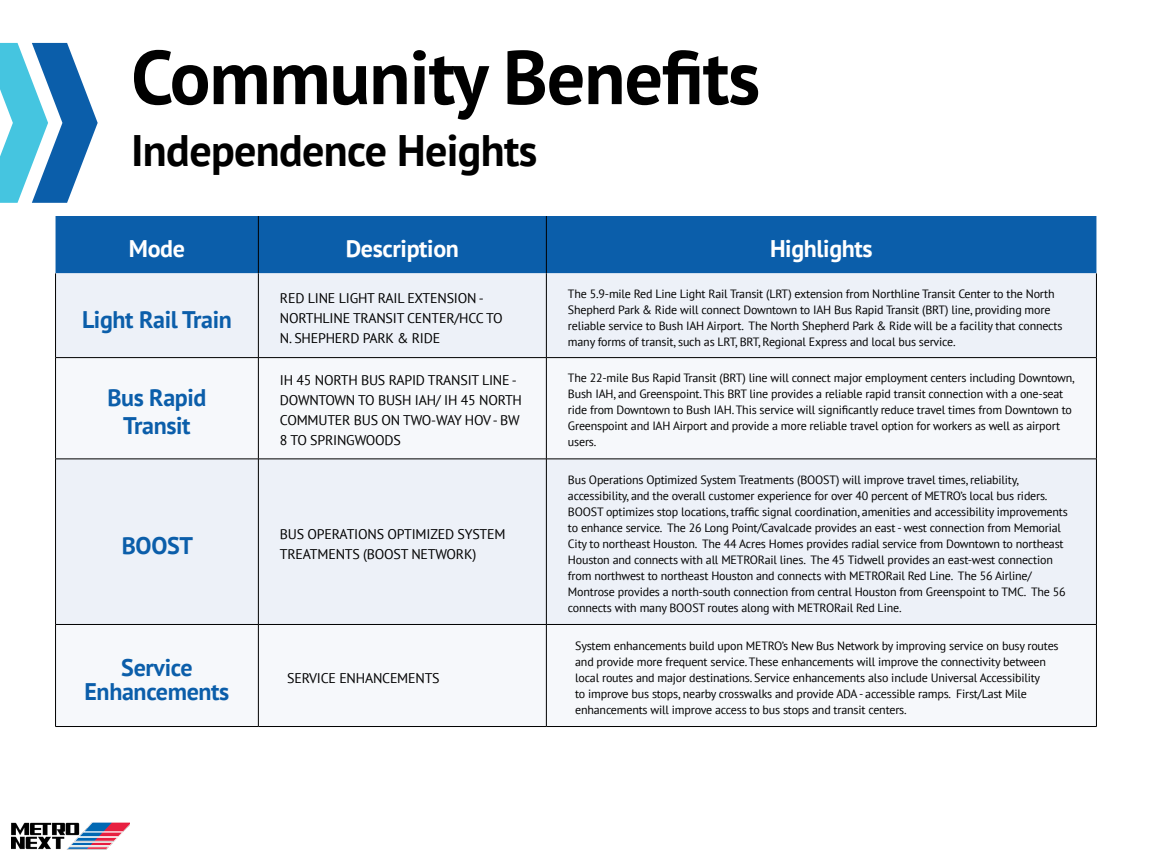
<style>
.page{position:relative;width:1152px;height:864px;background:#fff}
.page>*{position:absolute;margin:0;border:0;box-sizing:border-box;transform-origin:0 0}
.t1{font:700 76px "PT Sans";letter-spacing:-.015em;color:#000}
.t2{font:700 44px "PT Sans";letter-spacing:-.015em;color:#000}
.t3{font:700 24px/28px "PT Sans";letter-spacing:-.015em;color:#0b5eaa;text-align:center}
.t4{font:700 24px "PT Sans";letter-spacing:-.015em;color:#fff}
.t5{font:14px/20px "PT Sans";letter-spacing:-.015em;color:#000}
.t6{font:12px/16px "PT Sans";letter-spacing:-.015em;color:#000}
</style>
<div class="page">
<img style="left:12px;top:822px;width:118px;height:28px">
<svg style="left:0;top:43px;width:98px;height:160px"></svg>
<div style="left:56px;top:216px;width:1040px;height:57px;background:#0b5eaa"></div>
<div style="left:56px;top:273px;width:1040px;height:84px;background:#edf1f8"></div>
<svg style="left:56px;top:358px;width:1040px;height:368px;fill:#f6f8fb"></svg>
<hr style="left:258px;top:216px;width:1px;height:57px;background:#000">
<hr style="left:546px;top:216px;width:1px;height:57px;background:#000">
<hr style="left:55px;top:273px;width:1px;height:84px;background:#000">
<hr style="left:258px;top:273px;width:1px;height:84px;background:#000">
<hr style="left:546px;top:273px;width:1px;height:84px;background:#000">
<hr style="left:1096px;top:273px;width:1px;height:84px;background:#000">
<hr style="left:55px;top:357px;width:203px;height:1px;background:#000">
<hr style="left:55px;top:358px;width:1px;height:101px;background:#000">
<hr style="left:258px;top:357px;width:288px;height:1px;background:#000">
<hr style="left:258px;top:358px;width:1px;height:101px;background:#000">
<hr style="left:546px;top:357px;width:551px;height:1px;background:#000">
<hr style="left:546px;top:358px;width:1px;height:101px;background:#000">
<hr style="left:1096px;top:358px;width:1px;height:101px;background:#000">
<hr style="left:55px;top:459px;width:203px;height:1px;background:#000">
<hr style="left:55px;top:459px;width:1px;height:165px;background:#000">
<hr style="left:258px;top:459px;width:288px;height:1px;background:#000">
<hr style="left:258px;top:459px;width:1px;height:165px;background:#000">
<hr style="left:546px;top:459px;width:551px;height:1px;background:#000">
<hr style="left:546px;top:459px;width:1px;height:165px;background:#000">
<hr style="left:1096px;top:459px;width:1px;height:165px;background:#000">
<hr style="left:55px;top:624px;width:203px;height:1px;background:#000">
<hr style="left:55px;top:625px;width:1px;height:101px;background:#000">
<hr style="left:258px;top:624px;width:288px;height:1px;background:#000">
<hr style="left:258px;top:625px;width:1px;height:101px;background:#000">
<hr style="left:546px;top:624px;width:551px;height:1px;background:#000">
<hr style="left:546px;top:625px;width:1px;height:101px;background:#000">
<hr style="left:1096px;top:625px;width:1px;height:101px;background:#000">
<hr style="left:55px;top:726px;width:203px;height:1px;background:#000">
<hr style="left:258px;top:726px;width:288px;height:1px;background:#000">
<hr style="left:546px;top:726px;width:551px;height:1px;background:#000">
<h1 class="t1" style="left:131px;top:27px;width:631px">Community Benefits</h1>
<h2 class="t2" style="left:131px;top:122px;width:408px">Independence Heights</h2>
<h3 class="t4" style="left:129px;top:233px;width:58px">Mode</h3>
<h3 class="t4" style="left:346px;top:233px;width:115px">Description</h3>
<h3 class="t4" style="left:770px;top:233px;width:104px">Highlights</h3>
<h3 class="t3" style="left:82px;top:305px;width:151px">Light Rail Train</h3>
<h3 class="t3" style="left:107px;top:384px;width:101px">Bus Rapid<br>Transit</h3>
<p class="t5" style="left:280px;top:287px;width:224px">RED LINE LIGHT RAIL EXTENSION -<br>NORTHLINE TRANSIT CENTER/HCC TO<br>N. SHEPHERD PARK &amp; RIDE</p>
<p class="t6" style="left:568px;top:285px;width:496px">The 5.9-mile Red Line Light Rail Transit (LRT) extension from Northline Transit Center to the North Shepherd Park &amp; Ride will connect Downtown to IAH Bus Rapid Transit (BRT) line, providing more reliable service to Bush IAH Airport. The North Shepherd Park &amp; Ride will be a facility that connects many forms of transit, such as LRT, BRT, Regional Express and local bus service.</p>
<p class="t5" style="left:280px;top:370px;width:243px">IH 45 NORTH BUS RAPID TRANSIT LINE -<br>DOWNTOWN TO BUSH IAH/ IH 45 NORTH<br>COMMUTER BUS ON TWO-WAY HOV - BW<br>8 TO SPRINGWOODS</p>
<p class="t6" style="left:568px;top:370px;width:509px">The 22-mile Bus Rapid Transit (BRT) line will connect major employment centers including Downtown, Bush IAH, and Greenspoint. This BRT line provides a reliable rapid transit connection with a one-seat ride from Downtown to Bush IAH. This service will significantly reduce travel times from Downtown to Greenspoint and IAH Airport and provide a more reliable travel option for workers as well as airport users.</p>
<h3 class="t3" style="left:122px;top:531px;width:73px">BOOST</h3>
<p class="t5" style="left:280px;top:524px;width:227px">BUS OPERATIONS OPTIMIZED SYSTEM<br>TREATMENTS (BOOST NETWORK)</p>
<h3 class="t3" style="left:84px;top:655px;width:146px;line-height:24px">Service<br>Enhancements</h3>
<p class="t5" style="left:287px;top:667px;width:154px">SERVICE ENHANCEMENTS</p>
<p class="t6" style="left:568px;top:471px;width:501px">Bus Operations Optimized System Treatments (BOOST) will improve travel times, reliability, accessibility, and the overall customer experience for over 40 percent of METRO’s local bus riders.<br>BOOST optimizes stop locations, traffic signal coordination, amenities and accessibility improvements to enhance service. The 26 Long Point/Cavalcade provides an east - west connection from Memorial City to northeast Houston. The 44 Acres Homes provides radial service from Downtown to northeast Houston and connects with all METRORail lines. The 45 Tidwell provides an east-west connection from northwest to northeast Houston and connects with METRORail Red Line. The 56 Airline/ Montrose provides a north-south connection from central Houston from Greenspoint to TMC. The 56 connects with many BOOST routes along with METRORail Red Line.</p>
<p class="t6" style="left:575px;top:637px;width:485px">System enhancements build upon METRO’s New Bus Network by improving service on busy routes and provide more frequent service. These enhancements will improve the connectivity between local routes and major destinations. Service enhancements also include Universal Accessibility<br>to improve bus stops, nearby crosswalks and provide ADA - accessible ramps. First/Last Mile enhancements will improve access to bus stops and transit centers.</p>
</div>
